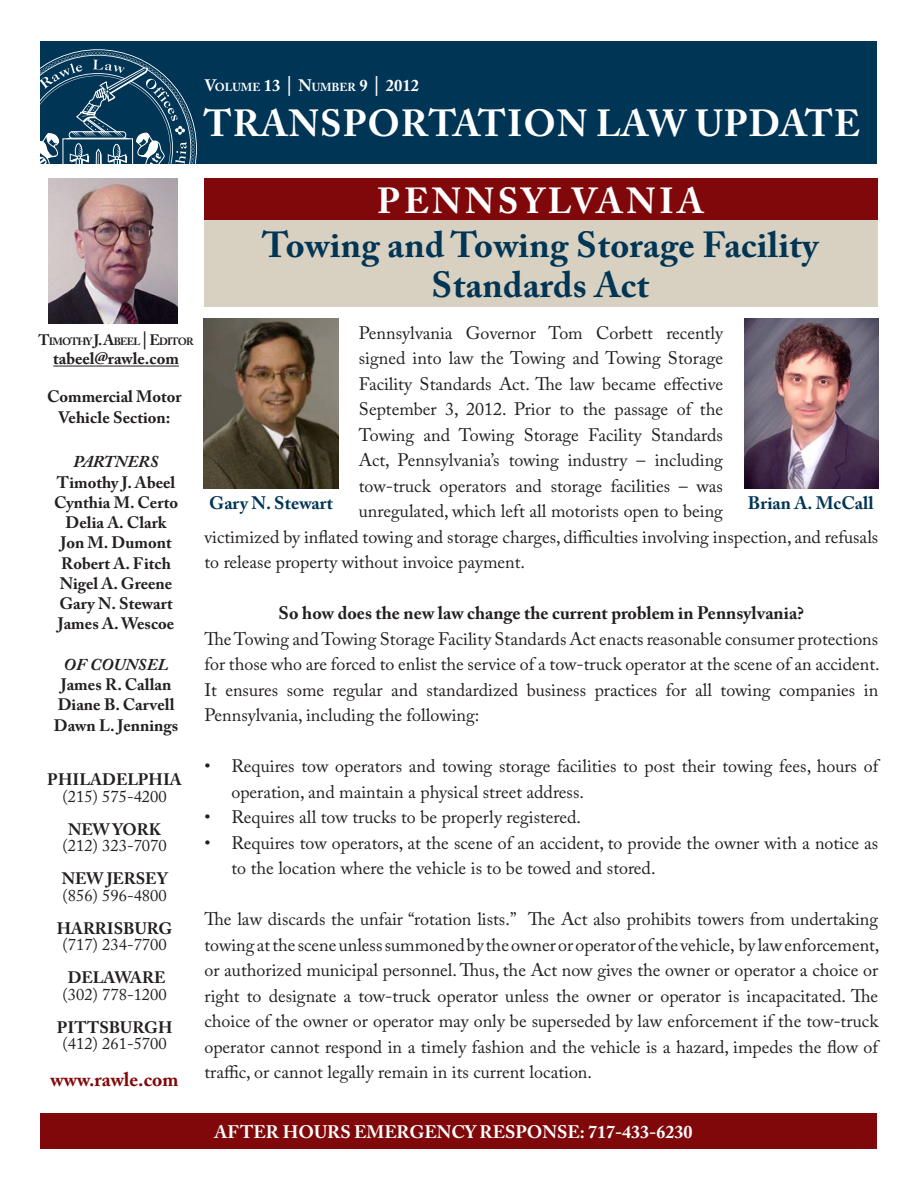
<style>
.page{position:relative;width:918px;height:1188px;background:#fff}
.page>*{position:absolute;margin:0;border:0;box-sizing:border-box;transform-origin:0 0}
.t1{font:700 37.5px "Adobe Caslon Pro";letter-spacing:.025em;color:#fff}
.t2{font:700 36px "Adobe Caslon Pro";letter-spacing:.01em;color:#003555}
.t3{font:700 36px "Adobe Caslon Pro";letter-spacing:.1em;color:#fff}
.t4{font:700 19.5px "Adobe Caslon Pro";color:#81080a}
.t5{font:18px/25.5px "Adobe Caslon Pro";color:#231f20;text-align:justify}
.t6{font:700 18px "Adobe Caslon Pro";color:#231f20}
.t7{font:700 18px "Adobe Caslon Pro";color:#fff}
.t8{font:700 18px "Adobe Caslon Pro";color:#003555}
.t9{font:700 16.5px "Adobe Caslon Pro";color:#231f20}
.t10{font:16.5px "Adobe Caslon Pro";color:#231f20}
.t11{font:italic 700 16.5px "Adobe Caslon Pro";letter-spacing:-.005em;color:#231f20}
.t12{font:700 11.55px "Adobe Caslon Pro";color:#fff}
.t13{font:700 10.5px "Adobe Caslon Pro";letter-spacing:-.07em;color:#231f20}
.s1{font-size:16.5px}
.s2{font-family:"Garamond";font-size:16.5px}
.s3{font-size:15px}
.s4{font-family:"Garamond";font-size:15px}
</style>
<div class="page">
<div style="left:204px;top:179px;width:674px;height:41px;background:#81080a"></div>
<div style="left:40px;top:41px;width:838px;height:123px;background:#003555"></div>
<div style="left:40px;top:1113px;width:838px;height:36px;background:#81080a"></div>
<img style="left:48px;top:179px;width:130px;height:145px">
<svg style="left:40px;top:49px;width:157px;height:115px"></svg>
<hr style="left:53px;top:366px;width:126px;height:1px;background:#231f20">
<img style="left:204px;top:319px;width:135px;height:170px">
<img style="left:744px;top:319px;width:134px;height:170px">
<div style="left:204px;top:220px;width:674px;height:86px;background:#d8d0c0"></div>
<p class="t12" style="left:205px;top:80px;width:215px"><span class="s1">V</span>OLUME <span class="s1">13</span> <span class="s2">│</span> <span class="s1">N</span>UMBER <span class="s1">9</span> <span class="s2">│</span> <span class="s1">2012</span></p>
<p class="t1" style="left:204px;top:101px;width:658px">TRANSPORTATION LAW UPDATE</p>
<p class="t3" style="left:377px;top:180px;width:328px">PENNSYLVANIA</p>
<p class="t2" style="left:262px;top:224px;width:558px">Towing and Towing Storage Facility</p>
<p class="t2" style="left:432px;top:264px;width:219px">Standards Act</p>
<p class="t13" style="left:38px;top:335px;width:157px"><span class="s3">T</span>IMOTHY <span class="s3">J. A</span>BEEL<span class="s4">│</span><span class="s3">E</span>DITOR</p>
<p class="t9" style="left:53px;top:349px;width:127px">tabeel@rawle.com</p>
<p class="t9" style="left:47px;top:387px;width:136px">Commercial Motor</p>
<p class="t9" style="left:59px;top:408px;width:113px">Vehicle Section:</p>
<p class="t11" style="left:74px;top:452px;width:87px">PARTNERS</p>
<p class="t9" style="left:57px;top:472px;width:120px">Timothy J. Abeel</p>
<p class="t9" style="left:54px;top:493px;width:126px">Cynthia M. Certo</p>
<p class="t9" style="left:66px;top:513px;width:102px">Delia A. Clark</p>
<p class="t9" style="left:60px;top:533px;width:113px">Jon M. Dumont</p>
<p class="t9" style="left:61px;top:553px;width:111px">Robert A. Fitch</p>
<p class="t9" style="left:60px;top:574px;width:114px">Nigel A. Greene</p>
<p class="t9" style="left:59px;top:594px;width:115px">Gary N. Stewart</p>
<p class="t9" style="left:58px;top:614px;width:118px">James A. Wescoe</p>
<p class="t11" style="left:64px;top:655px;width:106px">OF COUNSEL</p>
<p class="t9" style="left:61px;top:675px;width:112px">James R. Callan</p>
<p class="t9" style="left:58px;top:695px;width:118px">Diane B. Carvell</p>
<p class="t9" style="left:54px;top:715px;width:126px">Dawn L. Jennings</p>
<p class="t9" style="left:47px;top:770px;width:136px">PHILADELPHIA</p>
<p class="t10" style="left:62px;top:786px;width:106px">(215) 575-4200</p>
<p class="t9" style="left:68px;top:819px;width:94px">NEW YORK</p>
<p class="t10" style="left:62px;top:836px;width:106px">(212) 323-7070</p>
<p class="t9" style="left:62px;top:869px;width:107px">NEW JERSEY</p>
<p class="t10" style="left:62px;top:885px;width:106px">(856) 596-4800</p>
<p class="t9" style="left:57px;top:918px;width:117px">HARRISBURG</p>
<p class="t10" style="left:62px;top:935px;width:106px">(717) 234-7700</p>
<p class="t9" style="left:68px;top:968px;width:99px">DELAWARE</p>
<p class="t10" style="left:62px;top:984px;width:106px">(302) 778-1200</p>
<p class="t9" style="left:57px;top:1017px;width:117px">PITTSBURGH</p>
<p class="t10" style="left:62px;top:1034px;width:106px">(412) 261-5700</p>
<p class="t4" style="left:51px;top:1068px;width:129px">www.rawle.com</p>
<p class="t5" style="left:359px;top:320px;width:366px">Pennsylvania Governor Tom Corbett recently</p>
<p class="t5" style="left:359px;top:345px;width:366px">signed into law the Towing and Towing Storage</p>
<p class="t5" style="left:359px;top:371px;width:366px">Facility Standards Act. The law became effective</p>
<p class="t5" style="left:359px;top:396px;width:366px">September 3, 2012. Prior to the passage of the</p>
<p class="t5" style="left:359px;top:422px;width:366px">Towing and Towing Storage Facility Standards</p>
<p class="t5" style="left:359px;top:447px;width:366px">Act, Pennsylvania’s towing industry – including</p>
<p class="t5" style="left:359px;top:473px;width:366px">tow-truck operators and storage facilities – was</p>
<p class="t5" style="left:359px;top:498px;width:366px">unregulated, which left all motorists open to being</p>
<p class="t5" style="left:204px;top:524px;width:675px">victimized by inflated towing and storage charges, difficulties involving inspection, and refusals</p>
<p class="t5" style="left:204px;top:549px;width:322px">to release property without invoice payment.</p>
<p class="t6" style="left:279px;top:602px;width:527px">So how does the new law change the current problem in Pennsylvania?</p>
<p class="t5" style="left:204px;top:626px;width:677px">The Towing and Towing Storage Facility Standards Act enacts reasonable consumer protections for those who are forced to enlist the service of a tow-truck operator at the scene of an accident.<br>It ensures some regular and standardized business practices for all towing companies in Pennsylvania, including the following:</p>
<p class="t5" style="left:231px;top:753px;width:648px;text-indent:-27px">• Requires tow operators and towing storage facilities to post their towing fees, hours of operation, and maintain a physical street address.</p>
<p class="t5" style="left:204px;top:804px;width:378px">• Requires all tow trucks to be properly registered.</p>
<p class="t5" style="left:231px;top:830px;width:648px;text-indent:-27px">• Requires tow operators, at the scene of an accident, to provide the owner with a notice as to the location where the vehicle is to be towed and stored.</p>
<p class="t5" style="left:204px;top:906px;width:677px">The law discards the unfair “rotation lists.” The Act also prohibits towers from undertaking towing at the scene unless summoned by the owner or operator of the vehicle, by law enforcement, or authorized municipal personnel. Thus, the Act now gives the owner or operator a choice or right to designate a tow-truck operator unless the owner or operator is incapacitated. The choice of the owner or operator may only be superseded by law enforcement if the tow-truck operator cannot respond in a timely fashion and the vehicle is a hazard, impedes the flow of traffic, or cannot legally remain in its current location.</p>
<p class="t8" style="left:748px;top:492px;width:127px">Brian A. McCall</p>
<p class="t8" style="left:209px;top:492px;width:125px">Gary N. Stewart</p>
<p class="t7" style="left:215px;top:1121px;width:479px">AFTER HOURS EMERGENCY RESPONSE: 717-433-6230</p>
</div>
